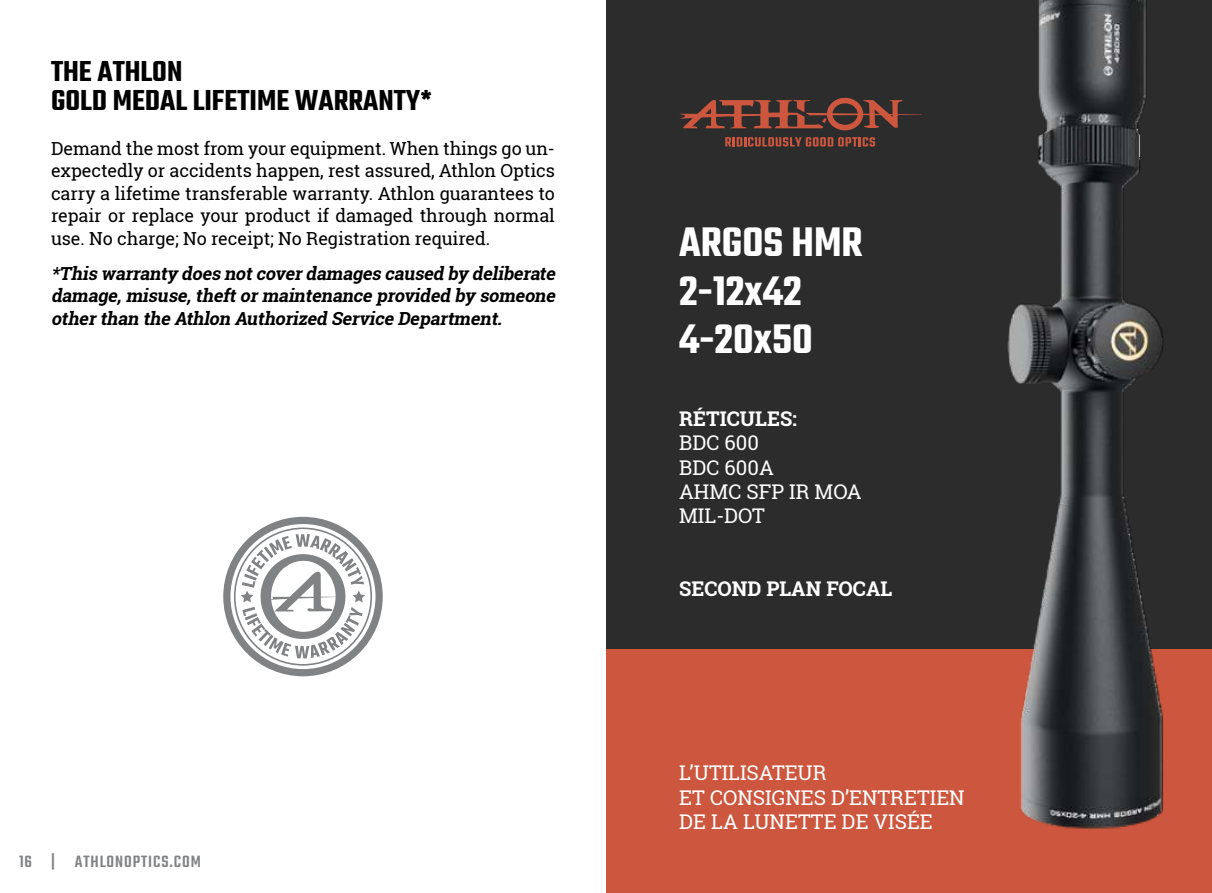
<style>
.page{position:relative;width:1212px;height:893px;background:#fff}
.page>*{position:absolute;margin:0;border:0;box-sizing:border-box;transform-origin:0 0}
.t1{font:600 45px/48.4px "Teko";color:#fff}
.t2{font:600 31.5px/29.2px "Teko";color:#000}
.t3{font:20.25px/24.3px "Roboto Slab";color:#fff}
.t4{font:700 20.25px "Roboto Slab";color:#fff}
.t5{font:18px/22.5px "Roboto Slab";letter-spacing:-.005em;color:#000;text-align:justify}
.t6{font:italic 700 18px/22.5px "Roboto Slab";color:#000;text-align:justify}
.t7{font:500 18px "Teko";letter-spacing:.05em;color:#808284}
</style>
<div class="page">
<div style="left:606px;top:0;width:606px;height:893px;background:#2c2c2c"></div>
<svg style="left:813px;top:137px;width:5px;height:9px"></svg>
<svg style="left:725px;top:137px;width:91px;height:9px"></svg>
<div style="left:820px;top:137px;width:6px;height:9px;background:#cc573e;border-radius:2px"></div>
<svg style="left:822px;top:137px;width:11px;height:9px"></svg>
<div style="left:838px;top:137px;width:6px;height:9px;background:#cc573e;border-radius:2px"></div>
<svg style="left:840px;top:137px;width:35px;height:9px"></svg>
<svg style="left:679px;top:97px;width:242px;height:34px"></svg>
<div style="left:606px;top:650px;width:606px;height:243px;background:#cc573e"></div>
<svg style="left:223px;top:517px;width:160px;height:159px;background:#98999b"></svg>
<svg style="left:234px;top:527px;width:138px;height:139px"></svg>
<img style="left:969px;top:0;width:243px;height:829px">
<h2 class="t2" style="left:51px;top:56px;width:382px">THE ATHLON<br>GOLD MEDAL LIFETIME WARRANTY*</h2>
<p class="t5" style="left:51px;top:137px;width:505px">Demand the most from your equipment. When things go un&shy;expectedly or accidents happen, rest assured, Athlon Optics carry a lifetime transferable warranty. Athlon guarantees to repair or replace your product if damaged through normal use. No charge; No receipt; No Registration required.</p>
<p class="t6" style="left:51px;top:264px;width:509px">*This warranty does not cover damages caused by deliberate damage, misuse, theft or maintenance provided by someone other than the Athlon Authorized Service Department.</p>
<p class="t7" style="left:19px;top:853px;width:183px">16 | ATHLONOPTICS.COM</p>
<h1 class="t1" style="left:679px;top:218px;width:185px">ARGOS HMR<br>2-12x42<br>4-20x50</h1>
<p class="t4" style="left:679px;top:410px;width:119px">RÉTICULES:</p>
<p class="t3" style="left:679px;top:433px;width:184px">BDC 600<br>BDC 600A<br>AHMC SFP IR MOA<br>MIL-DOT</p>
<p class="t4" style="left:679px;top:581px;width:215px">SECOND PLAN FOCAL</p>
<p class="t3" style="left:679px;top:760px;width:287px">L’UTILISATEUR<br>ET CONSIGNES D’ENTRETIEN<br>DE LA LUNETTE DE VISÉE</p>
</div>
